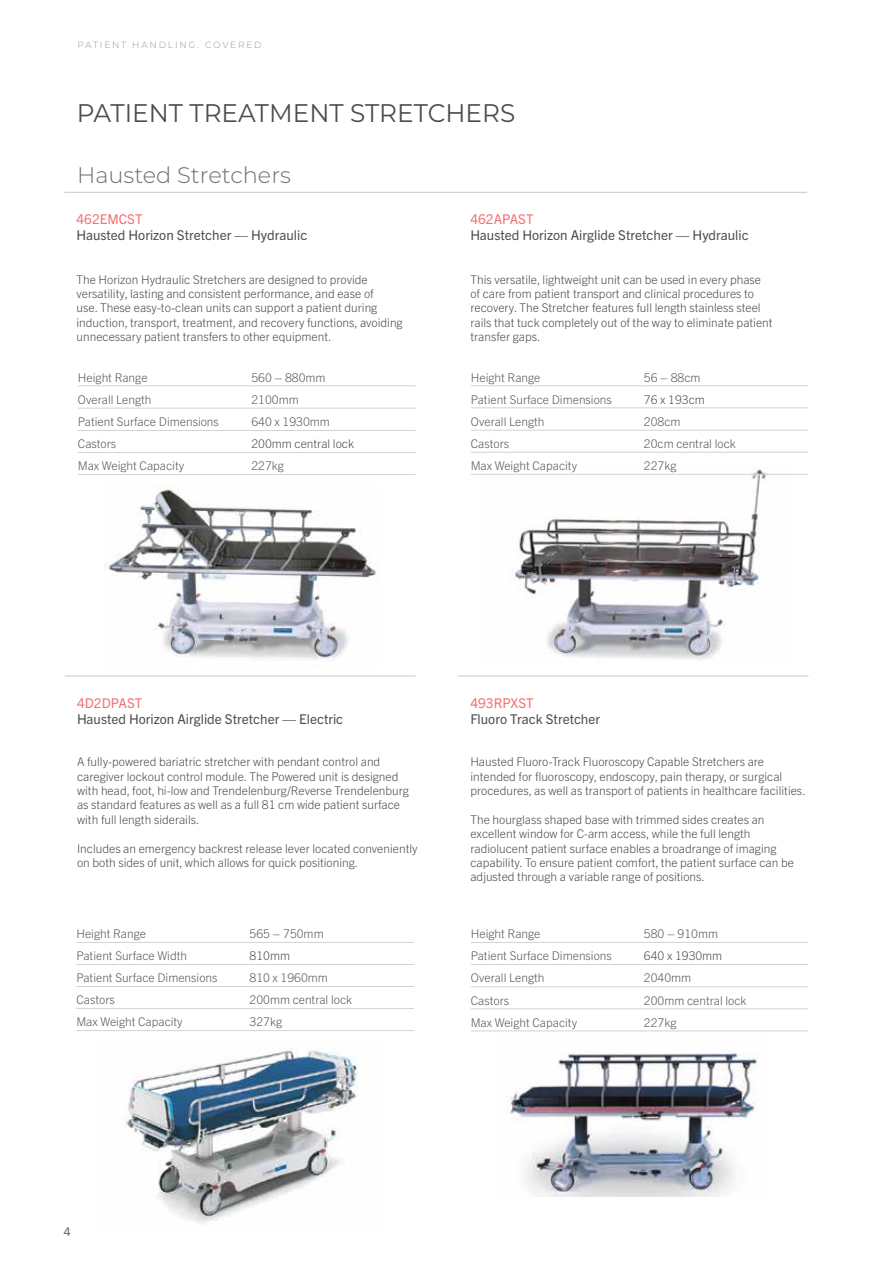
<style>
.page{position:relative;width:893px;height:1263px;background:#fff}
.page>*{position:absolute;margin:0;border:0;box-sizing:border-box;transform-origin:0 0}
.t1{font:25.5px "Montserrat";color:#4d4d4f}
.t2{font:300 22.5px "Montserrat";color:#6d6e71}
.t3{font:13.5px "Trade Gothic Next LT Pro";color:#4d4d4f}
.t4{font:13.5px "Trade Gothic Next LT Pro";color:#f37273}
.t5{font:300 12px/14.4px "Trade Gothic Next LT Pro";color:#4d4d4f}
.t6{font:300 12px "Trade Gothic Next LT Pro";color:#58595b}
.t7{font:12px "Trade Gothic Next LT Pro";color:#636569}
.t8{font:300 9px "Montserrat";letter-spacing:.2em;color:#939598}
</style>
<div class="page">
<img style="left:484px;top:469px;width:305px;height:191px">
<hr style="left:65px;top:676px;width:351px;height:1px;background:#c7c8ca">
<hr style="left:458px;top:676px;width:350px;height:1px;background:#c7c8ca">
<hr style="left:78px;top:408px;width:173px;height:1px;background:#d1d3d4">
<hr style="left:251px;top:408px;width:165px;height:1px;background:#d1d3d4">
<hr style="left:78px;top:430px;width:173px;height:1px;background:#d1d3d4">
<hr style="left:251px;top:430px;width:165px;height:1px;background:#d1d3d4">
<hr style="left:78px;top:452px;width:173px;height:1px;background:#d1d3d4">
<hr style="left:251px;top:452px;width:165px;height:1px;background:#d1d3d4">
<hr style="left:78px;top:474px;width:173px;height:1px;background:#d1d3d4">
<hr style="left:251px;top:474px;width:165px;height:1px;background:#d1d3d4">
<hr style="left:78px;top:385px;width:173px;height:1px;background:#d1d3d4">
<hr style="left:251px;top:385px;width:165px;height:1px;background:#d1d3d4">
<hr style="left:471px;top:430px;width:173px;height:1px;background:#d1d3d4">
<hr style="left:644px;top:430px;width:164px;height:1px;background:#d1d3d4">
<hr style="left:471px;top:452px;width:173px;height:1px;background:#d1d3d4">
<hr style="left:644px;top:452px;width:164px;height:1px;background:#d1d3d4">
<hr style="left:471px;top:474px;width:173px;height:1px;background:#d1d3d4">
<hr style="left:644px;top:474px;width:164px;height:1px;background:#d1d3d4">
<hr style="left:471px;top:385px;width:173px;height:1px;background:#d1d3d4">
<hr style="left:471px;top:408px;width:173px;height:1px;background:#d1d3d4">
<hr style="left:644px;top:385px;width:164px;height:1px;background:#d1d3d4">
<hr style="left:644px;top:408px;width:164px;height:1px;background:#d1d3d4">
<hr style="left:471px;top:986px;width:173px;height:1px;background:#d1d3d4">
<hr style="left:644px;top:986px;width:164px;height:1px;background:#d1d3d4">
<hr style="left:471px;top:1008px;width:173px;height:1px;background:#d1d3d4">
<hr style="left:644px;top:1008px;width:164px;height:1px;background:#d1d3d4">
<hr style="left:471px;top:1031px;width:173px;height:1px;background:#d1d3d4">
<hr style="left:644px;top:1031px;width:164px;height:1px;background:#d1d3d4">
<hr style="left:471px;top:942px;width:173px;height:1px;background:#d1d3d4">
<hr style="left:471px;top:964px;width:173px;height:1px;background:#d1d3d4">
<hr style="left:644px;top:942px;width:164px;height:1px;background:#d1d3d4">
<hr style="left:644px;top:964px;width:164px;height:1px;background:#d1d3d4">
<hr style="left:76px;top:964px;width:174px;height:1px;background:#d1d3d4">
<hr style="left:250px;top:964px;width:164px;height:1px;background:#d1d3d4">
<hr style="left:76px;top:986px;width:174px;height:1px;background:#d1d3d4">
<hr style="left:250px;top:986px;width:164px;height:1px;background:#d1d3d4">
<hr style="left:76px;top:1008px;width:174px;height:1px;background:#d1d3d4">
<hr style="left:250px;top:1008px;width:164px;height:1px;background:#d1d3d4">
<hr style="left:76px;top:1030px;width:174px;height:1px;background:#d1d3d4">
<hr style="left:250px;top:1030px;width:164px;height:1px;background:#d1d3d4">
<hr style="left:76px;top:942px;width:174px;height:1px;background:#d1d3d4">
<hr style="left:250px;top:942px;width:164px;height:1px;background:#d1d3d4">
<img style="left:104px;top:486px;width:272px;height:174px">
<img style="left:124px;top:1048px;width:235px;height:176px">
<hr style="left:64px;top:192px;width:743px;height:1px;background:#c7c8ca">
<img style="left:509px;top:1053px;width:248px;height:143px">
<p class="t8" style="left:77px;top:39px;width:189px">PATIENT HANDLING. COVERED.</p>
<h1 class="t1" style="left:77px;top:96px;width:440px">PATIENT TREATMENT STRETCHERS</h1>
<h2 class="t2" style="left:77px;top:160px;width:215px">Hausted Stretchers</h2>
<p class="t4" style="left:77px;top:210px;width:68px">462EMCST</p>
<p class="t3" style="left:77px;top:226px;width:232px">Hausted Horizon Stretcher — Hydraulic</p>
<p class="t5" style="left:77px;top:271px;width:328px">The Horizon Hydraulic Stretchers are designed to provide versatility, lasting and consistent performance, and ease of<br>use. These easy-to-clean units can support a patient during induction, transport, treatment, and recovery functions, avoiding unnecessary patient transfers to other equipment.</p>
<p class="t6" style="left:78px;top:369px;width:71px">Height Range</p>
<p class="t6" style="left:251px;top:369px;width:76px">560 – 880mm</p>
<p class="t6" style="left:78px;top:391px;width:75px">Overall Length</p>
<p class="t6" style="left:251px;top:391px;width:49px">2100mm</p>
<p class="t6" style="left:78px;top:413px;width:142px">Patient Surface Dimensions</p>
<p class="t6" style="left:251px;top:413px;width:80px">640 x 1930mm</p>
<p class="t6" style="left:78px;top:436px;width:40px">Castors</p>
<p class="t5" style="left:251px;top:436px;width:104px">200mm central lock</p>
<p class="t6" style="left:78px;top:458px;width:108px">Max Weight Capacity</p>
<p class="t6" style="left:251px;top:458px;width:34px">227kg</p>
<p class="t4" style="left:470px;top:210px;width:65px">462APAST</p>
<p class="t3" style="left:470px;top:226px;width:280px">Hausted Horizon Airglide Stretcher — Hydraulic</p>
<p class="t5" style="left:470px;top:271px;width:304px">This versatile, lightweight unit can be used in every phase of care from patient transport and clinical procedures to recovery. The Stretcher features full length stainless steel rails that tuck completely out of the way to eliminate patient transfer gaps.</p>
<p class="t6" style="left:471px;top:369px;width:71px">Height Range</p>
<p class="t6" style="left:644px;top:369px;width:58px">56 – 88cm</p>
<p class="t6" style="left:471px;top:391px;width:142px">Patient Surface Dimensions</p>
<p class="t5" style="left:644px;top:391px;width:62px">76 x 193cm</p>
<p class="t6" style="left:471px;top:413px;width:75px">Overall Length</p>
<p class="t6" style="left:644px;top:413px;width:38px">208cm</p>
<p class="t6" style="left:471px;top:435px;width:40px">Castors</p>
<p class="t6" style="left:644px;top:435px;width:93px">20cm central lock</p>
<p class="t6" style="left:471px;top:457px;width:108px">Max Weight Capacity</p>
<p class="t6" style="left:644px;top:457px;width:34px">227kg</p>
<p class="t4" style="left:77px;top:693px;width:67px">4D2DPAST</p>
<p class="t3" style="left:77px;top:709px;width:268px">Hausted Horizon Airglide Stretcher — Electric</p>
<p class="t5" style="left:77px;top:754px;width:333px">A fully-powered bariatric stretcher with pendant control and caregiver lockout control module. The Powered unit is designed with head, foot, hi-low and Trendelenburg/Reverse Trendelenburg as standard features as well as a full 81 cm wide patient surface with full length siderails.</p>
<p class="t5" style="left:77px;top:840px;width:342px">Includes an emergency backrest release lever located conveniently on both sides of unit, which allows for quick positioning.</p>
<p class="t6" style="left:76px;top:925px;width:71px">Height Range</p>
<p class="t6" style="left:250px;top:925px;width:76px">565 – 750mm</p>
<p class="t6" style="left:76px;top:947px;width:112px">Patient Surface Width</p>
<p class="t5" style="left:250px;top:948px;width:42px">810mm</p>
<p class="t6" style="left:76px;top:969px;width:142px">Patient Surface Dimensions</p>
<p class="t6" style="left:250px;top:969px;width:80px">810 x 1960mm</p>
<p class="t6" style="left:76px;top:991px;width:40px">Castors</p>
<p class="t6" style="left:250px;top:991px;width:104px">200mm central lock</p>
<p class="t6" style="left:76px;top:1013px;width:108px">Max Weight Capacity</p>
<p class="t6" style="left:250px;top:1013px;width:34px">327kg</p>
<p class="t4" style="left:470px;top:693px;width:65px">493RPXST</p>
<p class="t3" style="left:470px;top:709px;width:131px">Fluoro Track Stretcher</p>
<p class="t5" style="left:470px;top:754px;width:337px">Hausted Fluoro-Track Fluoroscopy Capable Stretchers are intended for fluoroscopy, endoscopy, pain therapy, or surgical procedures, as well as transport of patients in healthcare facilities.</p>
<p class="t5" style="left:470px;top:811px;width:325px">The hourglass shaped base with trimmed sides creates an excellent window for C-arm access, while the full length radiolucent patient surface enables a broadrange of imaging capability. To ensure patient comfort, the patient surface can be adjusted through a variable range of positions.</p>
<p class="t6" style="left:471px;top:925px;width:71px">Height Range</p>
<p class="t6" style="left:644px;top:925px;width:76px">580 – 910mm</p>
<p class="t6" style="left:471px;top:947px;width:142px">Patient Surface Dimensions</p>
<p class="t5" style="left:644px;top:948px;width:80px">640 x 1930mm</p>
<p class="t6" style="left:471px;top:969px;width:75px">Overall Length</p>
<p class="t6" style="left:644px;top:969px;width:49px">2040mm</p>
<p class="t6" style="left:471px;top:992px;width:40px">Castors</p>
<p class="t6" style="left:644px;top:992px;width:104px">200mm central lock</p>
<p class="t6" style="left:471px;top:1014px;width:108px">Max Weight Capacity</p>
<p class="t6" style="left:644px;top:1014px;width:34px">227kg</p>
<p class="t7" style="left:64px;top:1223px;width:8px">4</p>
</div>
